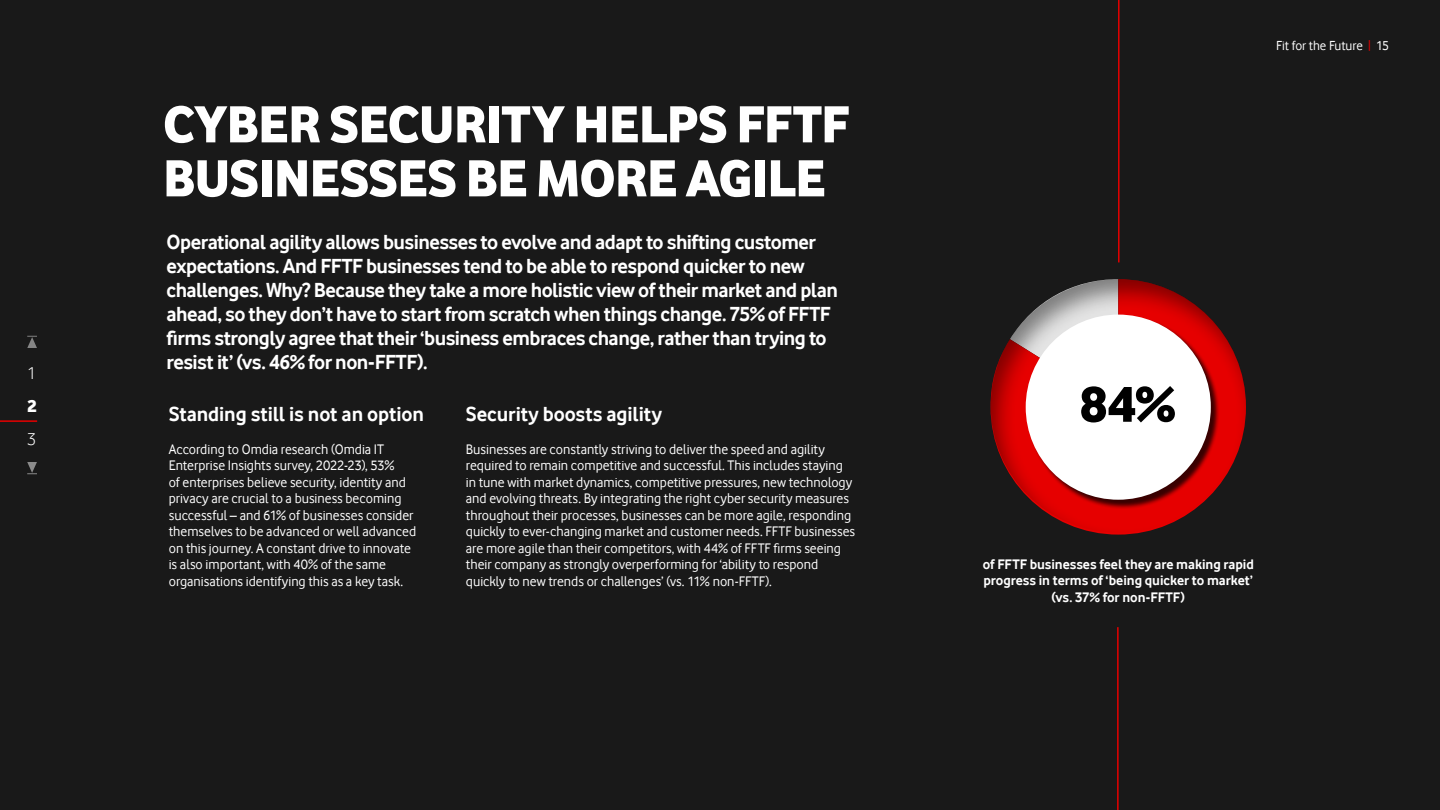
<style>
.page{position:relative;width:1440px;height:810px;background:#191919}
.page>*{position:absolute;margin:0;border:0;box-sizing:border-box;transform-origin:0 0}
.t1{font:54px/54px "Vodafone Ex B";letter-spacing:-.015em;color:#fff}
.t2{font:52.5px "Vodafone Ex B";color:#000}
.t3{font:700 21px/24px "Vodafone Rg";letter-spacing:-.025em;color:#fff}
.t4{font:700 21px "Vodafone Rg";letter-spacing:-.005em;color:#fff}
.t5{font:18px "Vodafone Lt";color:#fff}
.t6{font:18px "Vodafone Ex B";color:#fff}
.t7{font:14.25px/16.5px "Vodafone Rg";color:#fff}
.t8{font:700 14.25px/16.5px "Vodafone Rg";letter-spacing:-.005em;color:#fff;text-align:center}
.t9{font:13.5px "Vodafone Rg";color:#fff}
.s1{color:#e60000}
</style>
<div class="page">
<hr style="left:0;top:420px;width:37px;height:2px;background:#e60000">
<svg style="left:27px;top:462px;width:10px;height:12px"></svg>
<svg style="left:27px;top:336px;width:10px;height:12px"></svg>
<div style="left:984px;top:274px;width:268px;height:259px;background:#000;opacity:.45"></div>
<div style="left:1027px;top:315px;width:193px;height:194px;background:#000;opacity:.75"></div>
<div style="left:1026px;top:315px;width:185px;height:185px;background:#fff;border-radius:50%"></div>
<hr style="left:1117px;top:627px;width:2px;height:183px;background:#e60000">
<hr style="left:1118px;top:0;width:2px;height:262px;background:#e60000">
<p class="t5" style="left:27px;top:362px;width:11px">1</p>
<p class="t6" style="left:27px;top:395px;width:11px">2</p>
<p class="t5" style="left:27px;top:429px;width:11px">3</p>
<h1 class="t1" style="left:163px;top:95px;width:688px">CYBER SECURITY HELPS FFTF<br>BUSINESSES BE MORE AGILE</h1>
<p class="t3" style="left:167px;top:229px;width:673px">Operational agility allows businesses to evolve and adapt to shifting customer expectations. And FFTF businesses tend to be able to respond quicker to new challenges. Why? Because they take a more holistic view of their market and plan ahead, so they don’t have to start from scratch when things change. 75% of FFTF firms strongly agree that their ‘business embraces change, rather than trying to resist it’ (vs. 46% for non-FFTF).</p>
<h3 class="t4" style="left:169px;top:402px;width:257px">Standing still is not an option</h3>
<p class="t7" style="left:169px;top:441px;width:249px">According to Omdia research (Omdia IT Enterprise Insights survey, 2022-23), 53%<br>of enterprises believe security, identity and privacy are crucial to a business becoming successful – and 61% of businesses consider themselves to be advanced or well advanced on this journey. A constant drive to innovate is also important, with 40% of the same organisations identifying this as a key task.</p>
<h3 class="t4" style="left:466px;top:402px;width:197px">Security boosts agility</h3>
<p class="t7" style="left:466px;top:441px;width:391px">Businesses are constantly striving to deliver the speed and agility required to remain competitive and successful. This includes staying in tune with market dynamics, competitive pressures, new technology and evolving threats. By integrating the right cyber security measures throughout their processes, businesses can be more agile, responding quickly to ever-changing market and customer needs. FFTF businesses are more agile than their competitors, with 44% of FFTF firms seeing their company as strongly overperforming for ‘ability to respond quickly to new trends or challenges’ (vs. 11% non-FFTF).</p>
<p class="t9" style="left:1276px;top:38px;width:114px">Fit for the Future <span class="s1">|</span> 15</p>
<h2 class="t2" style="left:1079px;top:371px;width:98px">84%</h2>
<p class="t8" style="left:983px;top:556px;width:273px">of FFTF businesses feel they are making rapid progress in terms of ‘being quicker to market’ (vs. 37% for non-FFTF)</p>
</div>
